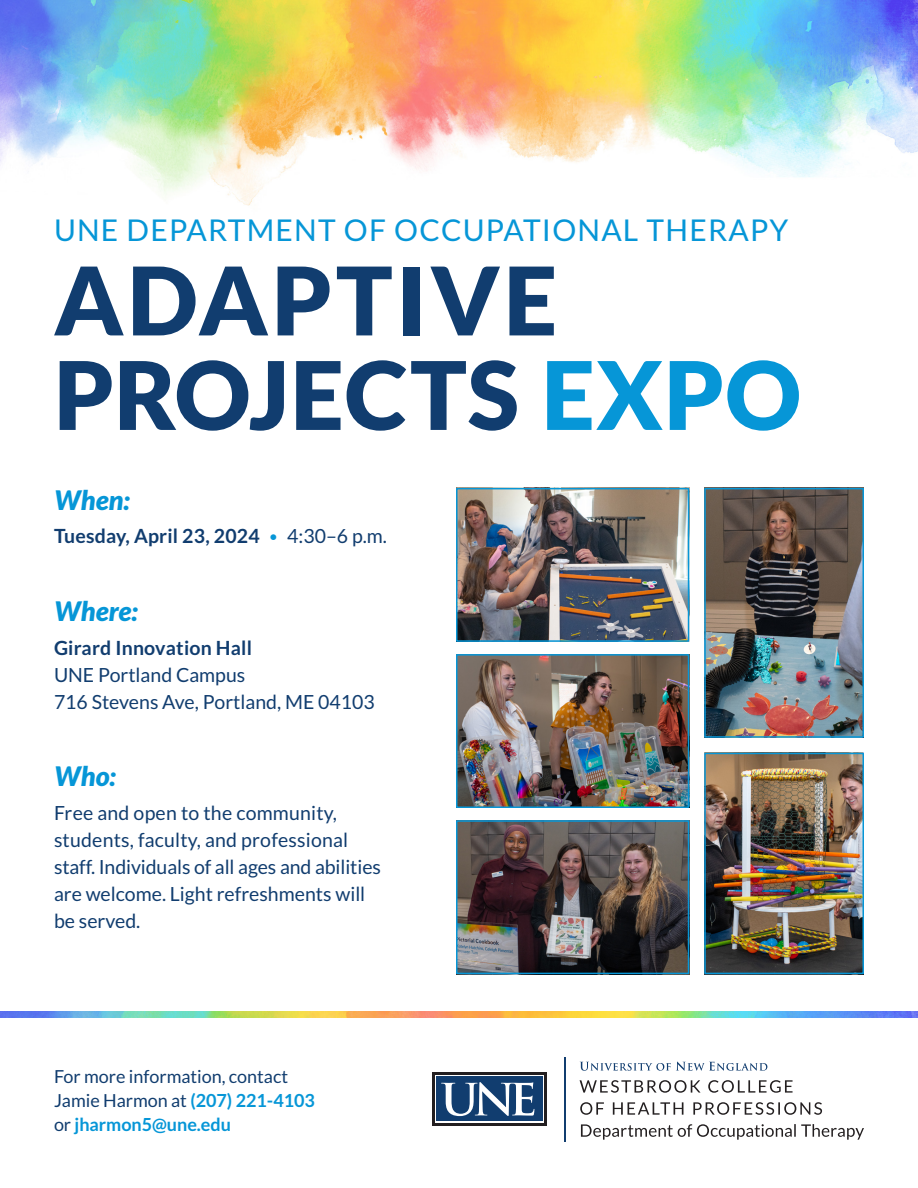
<style>
.page{position:relative;width:918px;height:1188px;background:#fff}
.page>*{position:absolute;margin:0;border:0;box-sizing:border-box;transform-origin:0 0}
.t1{font:900 94.5px/94.5px "Lato";letter-spacing:.01em;color:#113d6f}
.t2{font:30px "Lato";letter-spacing:.04em;color:#0696d7}
.Subhead{font:italic 900 27px "Lato";color:#0696d7}
.Text{font:19.5px/27px "Lato";color:#113d6f}
.Text-2{font:700 19.5px "Lato";letter-spacing:.01em;color:#113d6f}
.Text-3{font:18px/24px "Lato";color:#113d6f}
.s1{color:#0696d7}
.s2{font-weight:300;color:#0696d7}
.s3{font-weight:400}
.s4{font-weight:700;color:#0696d7}
</style>
<div class="page">
<img style="left:0;top:0;width:918px;height:206px">
<img style="left:0;top:1011px;width:918px;height:7px">
<div style="left:432px;top:1073px;width:115px;height:53px;background:#231f20"></div>
<div style="left:435px;top:1075px;width:109px;height:48px;background:linear-gradient(to right,#fff,#fff)"></div>
<div style="left:436px;top:1077px;width:106px;height:44px;background:#113d6f"></div>
<svg style="left:441px;top:1082px;width:93px;height:34px"></svg>
<hr style="left:564px;top:1057px;width:2px;height:85px;background:#113d6f">
<svg style="left:581px;top:1124px;width:283px;height:16px"></svg>
<svg style="left:580px;top:1102px;width:242px;height:13px"></svg>
<svg style="left:580px;top:1080px;width:213px;height:13px"></svg>
<svg style="left:580px;top:1062px;width:187px;height:9px"></svg>
<img style="left:459px;top:657px;width:227px;height:148px">
<div style="left:456px;top:654px;width:233px;height:154px;border:2px solid #0696d7"></div>
<img style="left:707px;top:756px;width:154px;height:215px">
<div style="left:704px;top:753px;width:160px;height:221px;border:2px solid #0696d7"></div>
<img style="left:459px;top:491px;width:227px;height:148px">
<div style="left:456px;top:488px;width:233px;height:154px;border:2px solid #0696d7"></div>
<img style="left:459px;top:823px;width:227px;height:148px">
<div style="left:456px;top:820px;width:233px;height:154px;border:2px solid #0696d7"></div>
<img style="left:707px;top:491px;width:154px;height:244px">
<div style="left:704px;top:488px;width:160px;height:250px;border:2px solid #0696d7"></div>
<p class="t2" style="left:54px;top:213px;width:736px">UNE DEPARTMENT OF OCCUPATIONAL THERAPY</p>
<p class="t1" style="left:54px;top:252px;width:748px">ADAPTIVE<br>PROJECTS <span class="s1">EXPO</span></p>
<p class="Subhead" style="left:54px;top:484px;width:77px">When:</p>
<p class="Text-2" style="left:54px;top:525px;width:335px">Tuesday, April 23, 2024 <span class="s2">•</span> <span class="s3">4:30–6 p.m.</span></p>
<p class="Subhead" style="left:54px;top:595px;width:85px">Where:</p>
<p class="Text-2" style="left:54px;top:636px;width:200px">Girard Innovation Hall</p>
<p class="Text" style="left:54px;top:661px;width:193px">UNE Portland Campus</p>
<p class="Text" style="left:54px;top:688px;width:322px">716 Stevens Ave, Portland, ME 04103</p>
<p class="Subhead" style="left:54px;top:760px;width:64px">Who:</p>
<p class="Text" style="left:54px;top:799px;width:328px">Free and open to the community, students, faculty, and professional staff. Individuals of all ages and abilities are welcome. Light refreshments will be served.</p>
<p class="Text-3" style="left:54px;top:1064px;width:263px">For more information, contact<br>Jamie Harmon at <span class="s4">(207) 221-4103 </span>or <span class="s4">jharmon5@une.edu</span></p>
</div>
